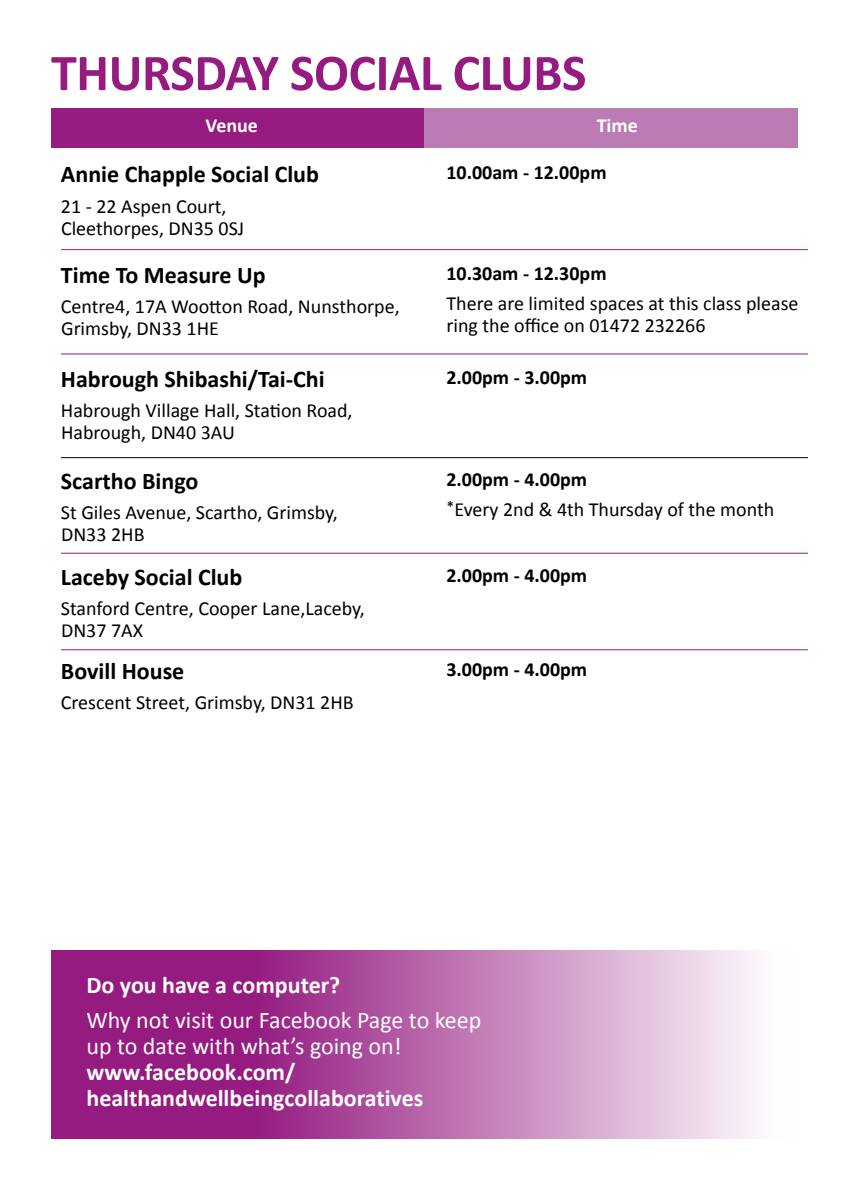
<style>
.page{position:relative;width:842px;height:1191px;background:#fff}
.page>*{position:absolute;margin:0;border:0;box-sizing:border-box;transform-origin:0 0}
.t1{font:700 52px "Calibri";letter-spacing:-.01em;color:#951b81}
.t2{font:700 24px "Calibri";color:#000}
.t3{font:700 24px/26px "Calibri";color:#fff}
.t4{font:24px/26px "Calibri";color:#fff}
.t5{font:20px/22px "Calibri";color:#000}
.t6{font:700 20px "Calibri";color:#000}
.t7{font:700 20px "Calibri";color:#fff}
.s1{font-weight:700}
</style>
<div class="page">
<hr style="left:61px;top:249px;width:747px;height:1px;background:#951b81">
<hr style="left:61px;top:353px;width:747px;height:1px;background:#951b81">
<hr style="left:61px;top:457px;width:747px;height:1px;background:#000">
<hr style="left:61px;top:553px;width:747px;height:1px;background:#951b81">
<hr style="left:61px;top:649px;width:747px;height:1px;background:#951b81">
<div style="left:51px;top:108px;width:373px;height:39px;background:#951b81"></div>
<div style="left:424px;top:108px;width:374px;height:39px;background:#bb7cb3"></div>
<svg style="left:51px;top:950px;width:705px;height:188px;background:#b868ab"></svg>
<h1 class="t1" style="left:51px;top:36px;width:537px">THURSDAY SOCIAL CLUBS</h1>
<p class="t7" style="left:206px;top:111px;width:54px">Venue</p>
<p class="t7" style="left:597px;top:111px;width:43px">Time</p>
<p class="t2" style="left:61px;top:157px;width:260px">Annie Chapple Social Club</p>
<p class="t5" style="left:61px;top:195px;width:185px">21 - 22 Aspen Court,<br>Cleethorpes, DN35 0SJ</p>
<p class="t2" style="left:61px;top:257px;width:206px">Time To Measure Up</p>
<p class="t5" style="left:61px;top:295px;width:340px">Centre4, 17A Wootton Road, Nunsthorpe,<br>Grimsby, DN33 1HE</p>
<p class="t2" style="left:61px;top:361px;width:265px">Habrough Shibashi/Tai-Chi</p>
<p class="t5" style="left:61px;top:399px;width:293px">Habrough Village Hall, Station Road,<br>Habrough, DN40 3AU</p>
<p class="t2" style="left:61px;top:463px;width:139px">Scartho Bingo</p>
<p class="t5" style="left:61px;top:501px;width:278px">St Giles Avenue, Scartho, Grimsby,<br>DN33 2HB</p>
<p class="t2" style="left:61px;top:560px;width:183px">Laceby Social Club</p>
<p class="t5" style="left:61px;top:597px;width:305px">Stanford Centre, Cooper Lane,Laceby,<br>DN37 7AX</p>
<p class="t2" style="left:61px;top:654px;width:125px">Bovill House</p>
<p class="t5" style="left:61px;top:691px;width:294px">Crescent Street, Grimsby, DN31 2HB</p>
<p class="t6" style="left:446px;top:159px;width:162px">10.00am - 12.00pm</p>
<p class="t6" style="left:446px;top:259px;width:162px">10.30am - 12.30pm</p>
<p class="t5" style="left:446px;top:292px;width:353px">There are limited spaces at this class please ring the office on 01472 232266</p>
<p class="t6" style="left:446px;top:363px;width:142px">2.00pm - 3.00pm</p>
<p class="t5" style="left:446px;top:463px;width:329px;line-height:30.4px"><span class="s1">2.00pm - 4.00pm<br></span><sup>*</sup>Every 2nd &amp; 4th Thursday of the month</p>
<p class="t6" style="left:446px;top:561px;width:142px">2.00pm - 4.00pm</p>
<p class="t6" style="left:446px;top:655px;width:142px">3.00pm - 4.00pm</p>
<p class="t3" style="left:86px;top:971px;width:255px">Do you have a computer?</p>
<p class="t4" style="left:86px;top:1006px;width:396px">Why not visit our Facebook Page to keep up to date with what’s going on!</p>
<p class="t3" style="left:86px;top:1058px;width:338px">www.facebook.com/ healthandwellbeingcollaboratives</p>
</div>
